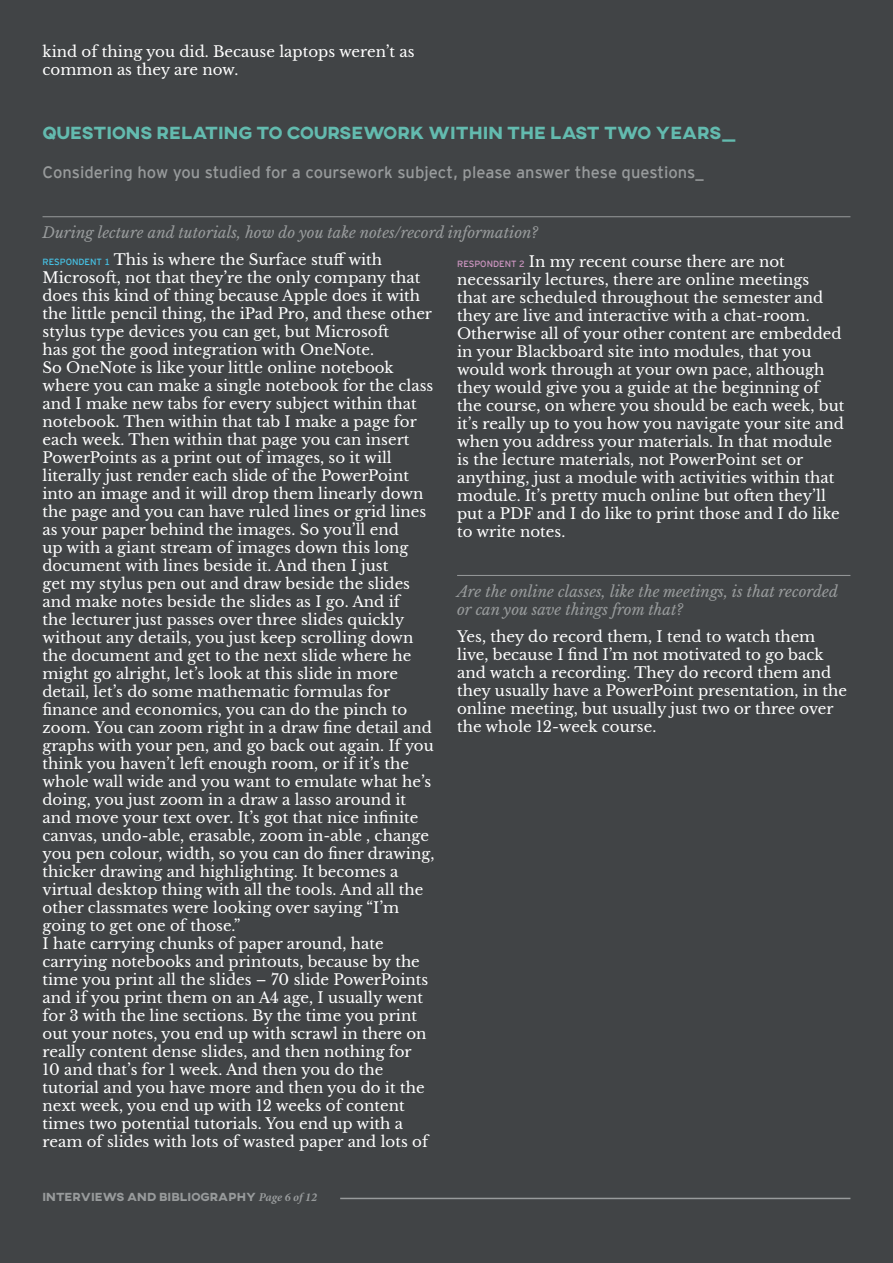
<style>
.page{position:relative;width:893px;height:1263px;background:#414446}
.page>*{position:absolute;margin:0;border:0;box-sizing:border-box;transform-origin:0 0}
.Section{font:800 18px "AXIS";color:#63bbaf}
.Level_1_question{font:16.5px "Interstate Mono";color:#989b9c}
.Copy{font:15px/18px "Libre Baskerville";color:#fff}
.Level_2_question{font:italic 15px/18px "Libre Baskerville";color:#989b9c}
.t1{font:800 12px "AXIS";color:#989b9c}
.s1{font-family:"Interstate Mono";font-size:9px;color:#46c3e6}
.s2{font-family:"Interstate Mono";font-size:9px;color:#ce96c2}
.s3{font-family:"Minion Pro";font-weight:700;font-style:italic}
</style>
<div class="page">
<hr style="left:340px;top:1198px;width:510px;height:1px;background:#989b9c">
<hr style="left:43px;top:216px;width:807px;height:1px;background:#989b9c">
<hr style="left:457px;top:575px;width:393px;height:1px;background:#989b9c">
<p class="Copy" style="left:43px;top:43px;width:374px">kind of thing you did. Because laptops weren’t as common as they are now.</p>
<p class="Section" style="left:43px;top:121px;width:695px">QUESTIONS RELATING TO COURSEWORK WITHIN THE LAST TWO YEARS_</p>
<p class="Level_1_question" style="left:43px;top:163px;width:663px">Considering how you studied for a coursework subject, please answer these questions_</p>
<p class="Level_2_question" style="left:43px;top:224px;width:497px">During lecture and tutorials, how do you take notes/record information?</p>
<p class="Copy" style="left:43px;top:251px;width:391px"><span class="s1">RESPONDENT 1</span> This is where the Surface stuff with Microsoft, not that they’re the only company that does this kind of thing because Apple does it with the little pencil thing, the iPad Pro, and these other stylus type devices you can get, but Microsoft<br>has got the good integration with OneNote.</p>
<p class="Copy" style="left:43px;top:359px;width:393px">So OneNote is like your little online notebook where you can make a single notebook for the class and I make new tabs for every subject within that notebook. Then within that tab I make a page for each week. Then within that page you can insert PowerPoints as a print out of images, so it will literally just render each slide of the PowerPoint into an image and it will drop them linearly down the page and you can have ruled lines or grid lines as your paper behind the images. So you’ll end<br>up with a giant stream of images down this long document with lines beside it. And then I just<br>get my stylus pen out and draw beside the slides and make notes beside the slides as I go. And if<br>the lecturer just passes over three slides quickly without any details, you just keep scrolling down the document and get to the next slide where he might go alright, let’s look at this slide in more detail, let’s do some mathematic formulas for finance and economics, you can do the pinch to zoom. You can zoom right in a draw fine detail and graphs with your pen, and go back out again. If you think you haven’t left enough room, or if it’s the whole wall wide and you want to emulate what he’s doing, you just zoom in a draw a lasso around it and move your text over. It’s got that nice infinite canvas, undo-able, erasable, zoom in-able , change you pen colour, width, so you can do finer drawing, thicker drawing and highlighting. It becomes a virtual desktop thing with all the tools. And all the other classmates were looking over saying “I’m going to get one of those.”</p>
<p class="Copy" style="left:43px;top:935px;width:387px">I hate carrying chunks of paper around, hate carrying notebooks and printouts, because by the time you print all the slides – 70 slide PowerPoints and if you print them on an A4 age, I usually went for 3 with the line sections. By the time you print out your notes, you end up with scrawl in there on really content dense slides, and then nothing for 10 and that’s for 1 week. And then you do the tutorial and you have more and then you do it the next week, you end up with 12 weeks of content times two potential tutorials. You end up with a ream of slides with lots of wasted paper and lots of</p>
<p class="Copy" style="left:457px;top:252px;width:389px"><span class="s2">RESPONDENT 2</span> In my recent course there are not necessarily lectures, there are online meetings<br>that are scheduled throughout the semester and they are live and interactive with a chat-room.<br>Otherwise all of your other content are embedded in your Blackboard site into modules, that you would work through at your own pace, although they would give you a guide at the beginning of the course, on where you should be each week, but it’s really up to you how you navigate your site and when you address your materials. In that module is the lecture materials, not PowerPoint set or anything, just a module with activities within that module. It’s pretty much online but often they’ll put a PDF and I do like to print those and I do like to write notes.</p>
<p class="Level_2_question" style="left:457px;top:583px;width:382px">Are the online classes, like the meetings, is that recorded or can you save things from that?</p>
<p class="Copy" style="left:457px;top:627px;width:392px">Yes, they do record them, I tend to watch them live, because I find I’m not motivated to go back and watch a recording. They do record them and they usually have a PowerPoint presentation, in the online meeting, but usually just two or three over the whole 12-week course.</p>
<p class="t1" style="left:43px;top:1189px;width:276px">INTERVIEWS AND BIBLIOGRAPHY <span class="s3">Page 6 of 12</span></p>
</div>
